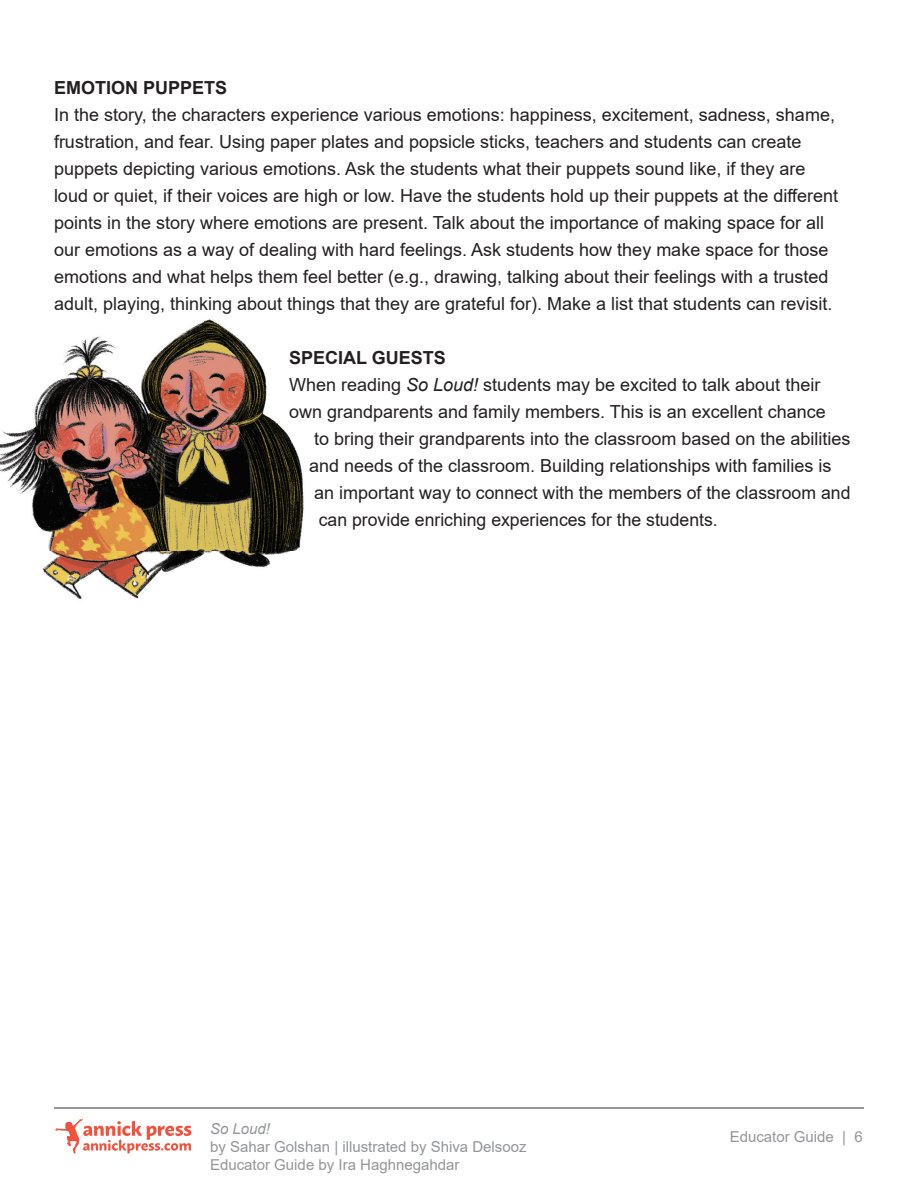
<style>
.page{position:relative;width:918px;height:1188px;background:#fff}
.page>*{position:absolute;margin:0;border:0;box-sizing:border-box;transform-origin:0 0}
.t1{font:18px/27px "Arial";color:#231f20}
.t2{font:700 18px "Arial";color:#231f20}
.t3{font:15px/18px "Arial";color:#939598}
.t4{font:italic 15px "Arial";color:#939598}
.s1{font-style:italic}
</style>
<div class="page">
<svg style="left:55px;top:1119px;width:136px;height:35px"></svg>
<hr style="left:54px;top:1107px;width:810px;height:1px;background:#939598">
<img style="left:0;top:319px;width:304px;height:281px">
<p class="t2" style="left:54px;top:75px;width:175px">EMOTION PUPPETS</p>
<p class="t1" style="left:54px;top:101px;width:786px">In the story, the characters experience various emotions: happiness, excitement, sadness, shame, frustration, and fear. Using paper plates and popsicle sticks, teachers and students can create puppets depicting various emotions. Ask the students what their puppets sound like, if they are loud or quiet, if their voices are high or low. Have the students hold up their puppets at the different points in the story where emotions are present. Talk about the importance of making space for all our emotions as a way of dealing with hard feelings. Ask students how they make space for those emotions and what helps them feel better (e.g., drawing, talking about their feelings with a trusted adult, playing, thinking about things that they are grateful for). Make a list that students can revisit.</p>
<p class="t2" style="left:289px;top:345px;width:158px">SPECIAL GUESTS</p>
<p class="t1" style="left:289px;top:371px;width:533px">When reading <span class="s1">So Loud!</span> students may be excited to talk about their</p>
<p class="t1" style="left:289px;top:398px;width:538px">own grandparents and family members. This is an excellent chance</p>
<p class="t1" style="left:314px;top:425px;width:538px">to bring their grandparents into the classroom based on the abilities</p>
<p class="t1" style="left:309px;top:452px;width:524px">and needs of the classroom. Building relationships with families is</p>
<p class="t1" style="left:314px;top:479px;width:538px">an important way to connect with the members of the classroom and</p>
<p class="t1" style="left:319px;top:506px;width:401px">can provide enriching experiences for the students.</p>
<p class="t4" style="left:210px;top:1119px;width:62px">So Loud!</p>
<p class="t3" style="left:210px;top:1138px;width:318px">by Sahar Golshan | illustrated by Shiva Delsooz<br>Educator Guide by Ira Haghnegahdar</p>
<p class="t3" style="left:730px;top:1127px;width:135px">Educator Guide | 6</p>
</div>
